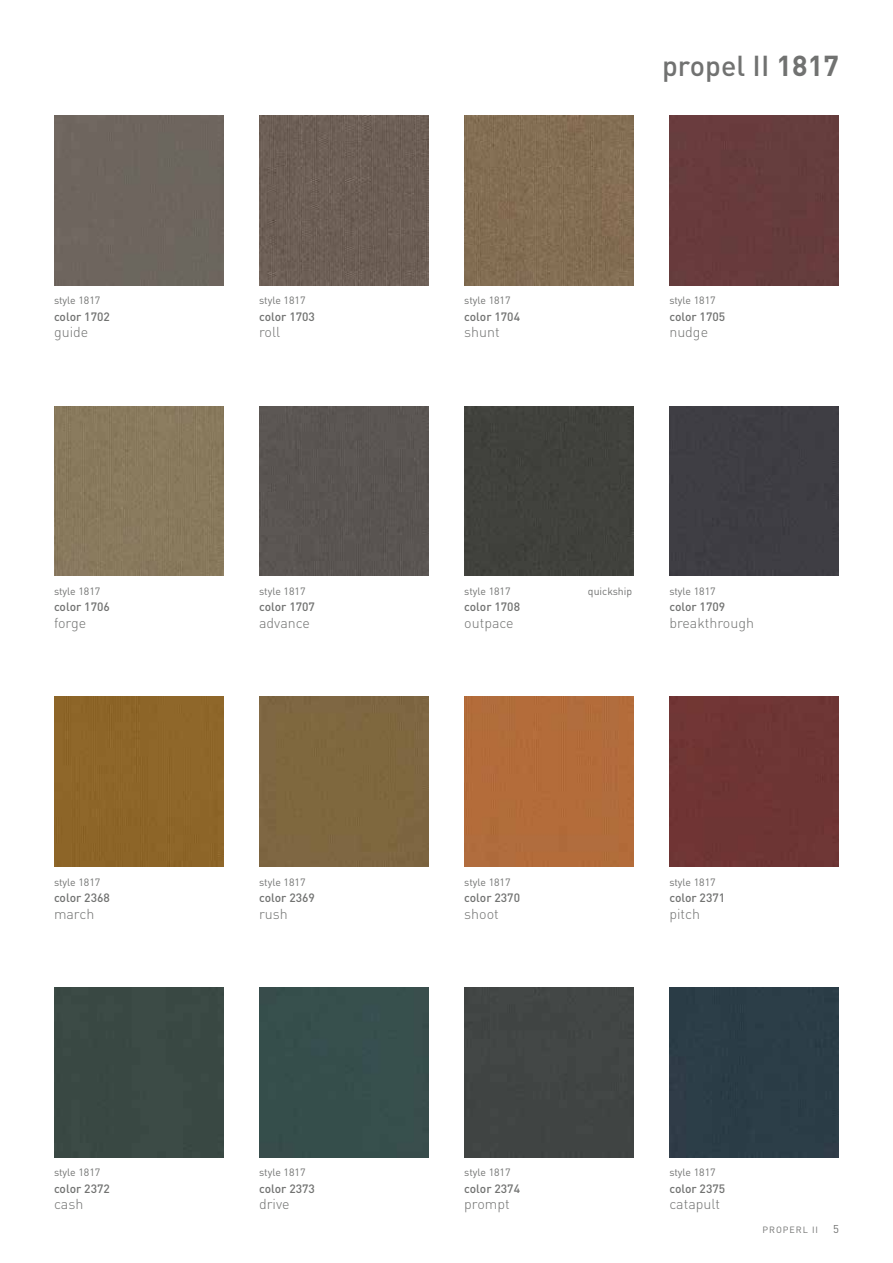
<style>
.page{position:relative;width:893px;height:1263px;background:#fff}
.page>*{position:absolute;margin:0;border:0;box-sizing:border-box;transform-origin:0 0}
.t1{font:500 28.5px "DINOT";letter-spacing:.005em;color:#717271}
.t2{font:300 14.25px "DINOT";color:#717271}
.t3{font:500 12px "DINOT";color:#717271}
.t4{font:11.25px "DINOT";color:#717271}
.t5{font:10.5px "DINOT";color:#717271}
.t6{font:9px "DINOT";letter-spacing:.11em;color:#717271}
.s1{font-weight:700}
</style>
<div class="page">
<div style="left:54px;top:116px;width:170px;height:169px;background:#6e655e"></div>
<div style="left:54px;top:406px;width:170px;height:170px;background:#897a5d"></div>
<div style="left:54px;top:697px;width:170px;height:169px;background:#8e6629"></div>
<div style="left:54px;top:988px;width:170px;height:169px;background:#394843"></div>
<div style="left:464px;top:697px;width:170px;height:169px;background:#b46c3a"></div>
<div style="left:464px;top:988px;width:170px;height:169px;background:#404443"></div>
<div style="left:464px;top:116px;width:170px;height:169px;background:#836d53"></div>
<div style="left:464px;top:406px;width:170px;height:170px;background:#41423d"></div>
<div style="left:259px;top:116px;width:170px;height:169px;background:#6d5f56"></div>
<div style="left:259px;top:406px;width:170px;height:170px;background:#5a5552"></div>
<div style="left:259px;top:697px;width:170px;height:169px;background:#7f673e"></div>
<div style="left:259px;top:988px;width:170px;height:169px;background:#374e4c"></div>
<div style="left:669px;top:697px;width:170px;height:169px;background:#6f3534"></div>
<div style="left:669px;top:988px;width:170px;height:169px;background:#2c3e48"></div>
<div style="left:669px;top:116px;width:170px;height:169px;background:#673c3c"></div>
<div style="left:669px;top:406px;width:170px;height:170px;background:#3f3e44"></div>
<p class="t5" style="left:54px;top:294px;width:48px">style 1817</p>
<p class="t3" style="left:54px;top:309px;width:57px">color 1702</p>
<h2 class="t2" style="left:54px;top:323px;width:36px">guide</h2>
<p class="t5" style="left:54px;top:585px;width:48px">style 1817</p>
<p class="t3" style="left:54px;top:599px;width:57px">color 1706</p>
<h2 class="t2" style="left:54px;top:614px;width:34px">forge</h2>
<p class="t5" style="left:54px;top:875px;width:48px">style 1817</p>
<p class="t3" style="left:54px;top:890px;width:57px">color 2368</p>
<h2 class="t2" style="left:54px;top:905px;width:42px">march</h2>
<p class="t5" style="left:54px;top:1166px;width:48px">style 1817</p>
<p class="t3" style="left:54px;top:1181px;width:57px">color 2372</p>
<h2 class="t2" style="left:54px;top:1195px;width:31px">cash</h2>
<p class="t5" style="left:259px;top:294px;width:48px">style 1817</p>
<p class="t3" style="left:259px;top:309px;width:57px">color 1703</p>
<h2 class="t2" style="left:259px;top:323px;width:23px">roll</h2>
<p class="t5" style="left:259px;top:585px;width:48px">style 1817</p>
<p class="t3" style="left:259px;top:599px;width:57px">color 1707</p>
<h2 class="t2" style="left:259px;top:614px;width:52px">advance</h2>
<p class="t5" style="left:259px;top:875px;width:48px">style 1817</p>
<p class="t3" style="left:259px;top:890px;width:57px">color 2369</p>
<h2 class="t2" style="left:259px;top:905px;width:30px">rush</h2>
<p class="t5" style="left:259px;top:1166px;width:48px">style 1817</p>
<p class="t3" style="left:259px;top:1181px;width:57px">color 2373</p>
<h2 class="t2" style="left:259px;top:1195px;width:32px">drive</h2>
<p class="t5" style="left:464px;top:294px;width:48px">style 1817</p>
<p class="t3" style="left:464px;top:309px;width:57px">color 1704</p>
<h2 class="t2" style="left:464px;top:323px;width:37px">shunt</h2>
<h1 class="t1" style="left:662px;top:47px;width:178px">propel II <span class="s1">1817</span></h1>
<p class="t5" style="left:669px;top:294px;width:48px">style 1817</p>
<p class="t3" style="left:669px;top:309px;width:57px">color 1705</p>
<h2 class="t2" style="left:669px;top:323px;width:40px">nudge</h2>
<p class="t5" style="left:464px;top:585px;width:48px">style 1817</p>
<p class="t5" style="left:588px;top:585px;width:46px">quickship</p>
<p class="t3" style="left:464px;top:599px;width:57px">color 1708</p>
<h2 class="t2" style="left:464px;top:614px;width:51px">outpace</h2>
<p class="t5" style="left:669px;top:585px;width:48px">style 1817</p>
<p class="t3" style="left:669px;top:599px;width:57px">color 1709</p>
<h2 class="t2" style="left:669px;top:614px;width:86px">breakthrough</h2>
<p class="t5" style="left:464px;top:875px;width:48px">style 1817</p>
<p class="t3" style="left:464px;top:890px;width:57px">color 2370</p>
<h2 class="t2" style="left:464px;top:905px;width:36px">shoot</h2>
<p class="t5" style="left:669px;top:875px;width:48px">style 1817</p>
<p class="t3" style="left:669px;top:890px;width:57px">color 2371</p>
<h2 class="t2" style="left:669px;top:905px;width:32px">pitch</h2>
<p class="t5" style="left:464px;top:1166px;width:48px">style 1817</p>
<p class="t3" style="left:464px;top:1181px;width:57px">color 2374</p>
<h2 class="t2" style="left:464px;top:1195px;width:47px">prompt</h2>
<p class="t5" style="left:669px;top:1166px;width:48px">style 1817</p>
<p class="t3" style="left:669px;top:1181px;width:57px">color 2375</p>
<h2 class="t2" style="left:669px;top:1195px;width:52px">catapult</h2>
<p class="t6" style="left:762px;top:1224px;width:57px">PROPERL II</p>
<p class="t4" style="left:833px;top:1221px;width:7px">5</p>
</div>
